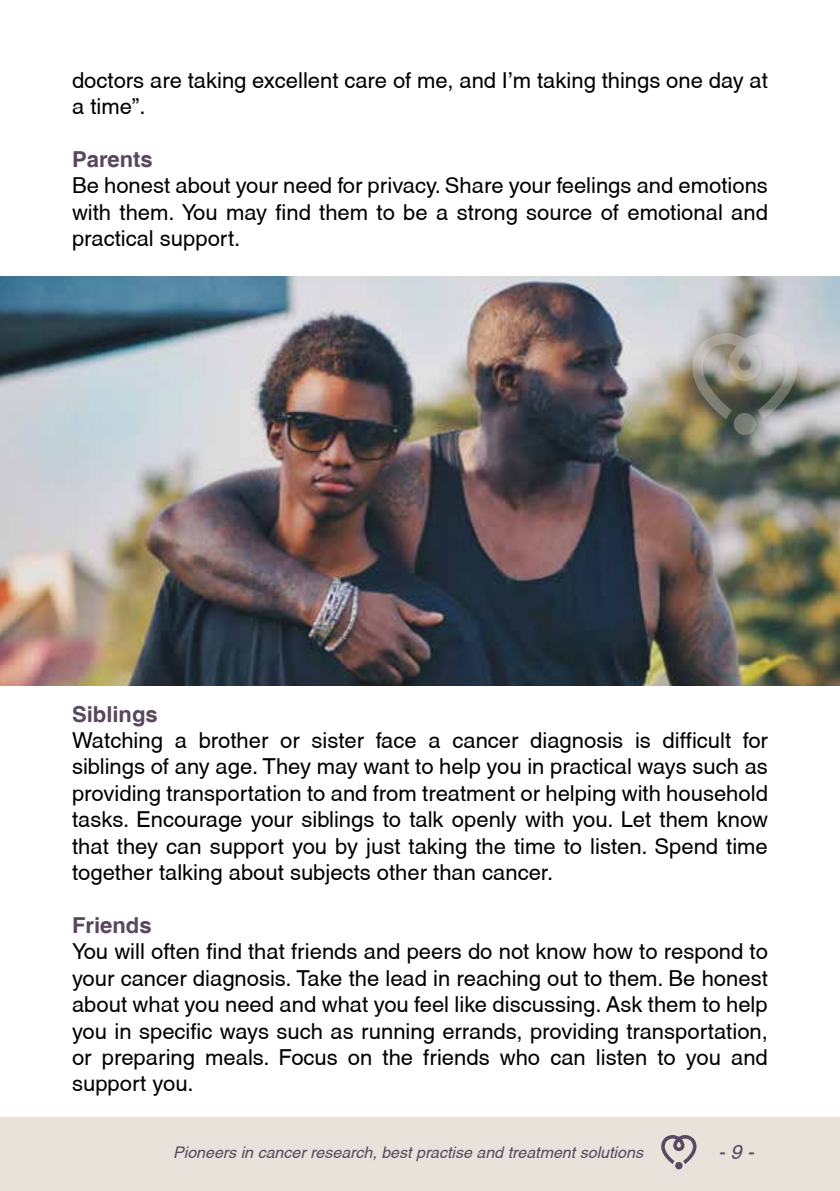
<style>
.page{position:relative;width:840px;height:1191px;background:#fff}
.page>*{position:absolute;margin:0;border:0;box-sizing:border-box;transform-origin:0 0}
.t1{font:22px/26.4px "Helvetica";color:#000;text-align:justify}
.t2{font:700 22px "Helvetica";color:#59475e}
.t3{font:italic 20px "Helvetica";color:#59475e}
.t4{font:italic 16px "Helvetica";color:#59475e}
</style>
<div class="page">
<div style="left:0;top:1117px;width:839px;height:74px;background:#e8e2da"></div>
<svg style="left:661px;top:1135px;width:35px;height:29px"></svg>
<svg style="left:674px;top:1161px;width:8px;height:8px"></svg>
<img style="left:0;top:276px;width:839px;height:409px">
<svg style="left:692px;top:333px;width:104px;height:86px"></svg>
<svg style="left:733px;top:413px;width:22px;height:22px"></svg>
<p class="t1" style="left:72px;top:67px;width:697px">doctors are taking excellent care of me, and I’m taking things one day at a time”.</p>
<p class="t2" style="left:72px;top:146px;width:82px">Parents</p>
<p class="t1" style="left:72px;top:172px;width:697px">Be honest about your need for privacy. Share your feelings and emotions with them. You may find them to be a strong source of emotional and practical support.</p>
<p class="t2" style="left:72px;top:700px;width:87px">Siblings</p>
<p class="t1" style="left:72px;top:727px;width:697px">Watching a brother or sister face a cancer diagnosis is difficult for siblings of any age. They may want to help you in practical ways such as providing transportation to and from treatment or helping with household tasks. Encourage your siblings to talk openly with you. Let them know that they can support you by just taking the time to listen. Spend time together talking about subjects other than cancer.</p>
<p class="t2" style="left:72px;top:911px;width:81px">Friends</p>
<p class="t1" style="left:72px;top:938px;width:697px">You will often find that friends and peers do not know how to respond to your cancer diagnosis. Take the lead in reaching out to them. Be honest about what you need and what you feel like discussing. Ask them to help you in specific ways such as running errands, providing transportation, or preparing meals. Focus on the friends who can listen to you and support you.</p>
<p class="t4" style="left:173px;top:1143px;width:471px">Pioneers in cancer research, best practise and treatment solutions</p>
<p class="t3" style="left:717px;top:1140px;width:37px">- 9 -</p>
</div>
